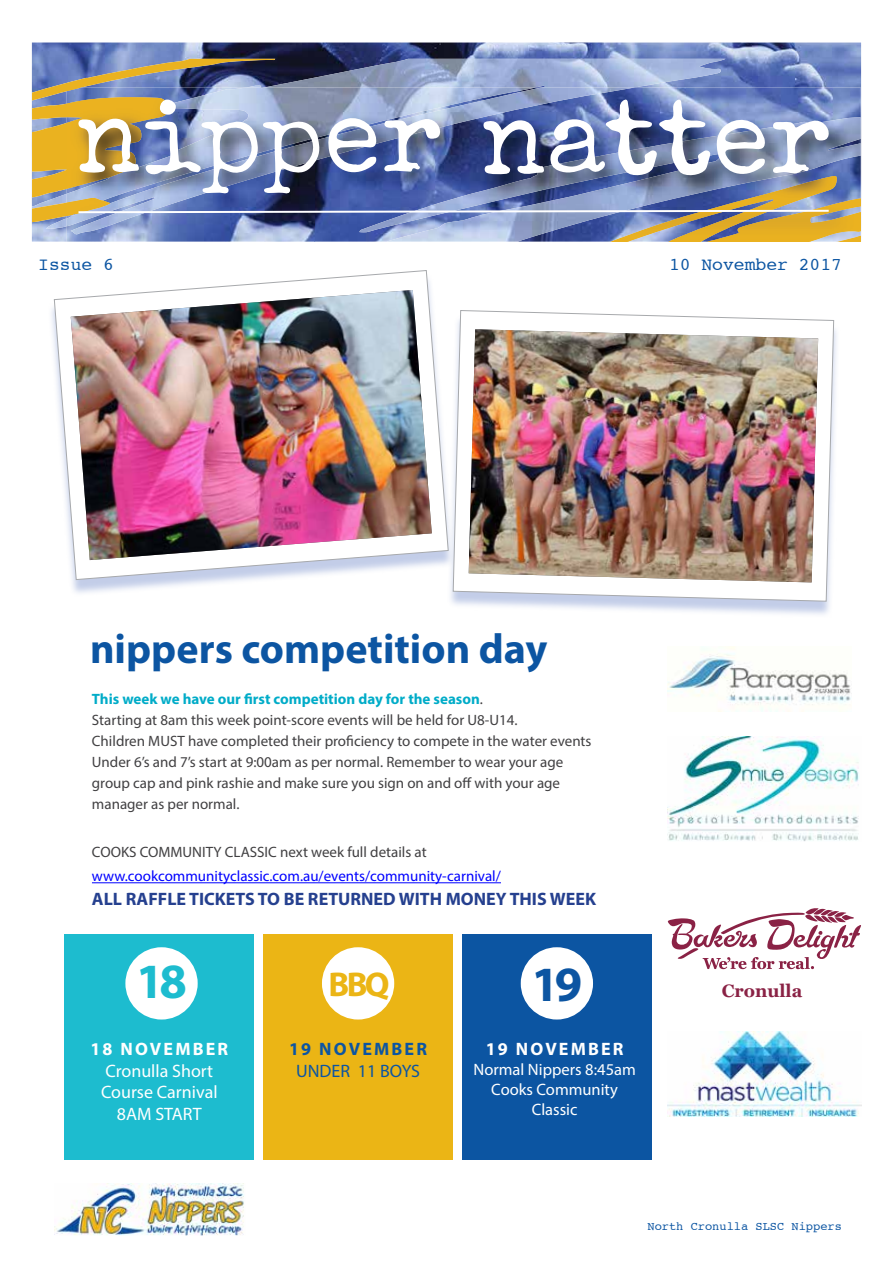
<style>
.page{position:relative;width:893px;height:1263px;background:#fff}
.page>*{position:absolute;margin:0;border:0;box-sizing:border-box;transform-origin:0 0}
.t1{font:700 49.5px "Myriad Pro";color:#1dbccf}
.t2{font:700 49.5px "Myriad Pro";color:#0c55a2}
.t3{font:700 42px "Myriad Pro";color:#0c55a2}
.t4{font:700 34.5px "Myriad Pro";color:#ebb515}
.t5{font:700 18px "Myriad Pro";color:#25408f}
.t6{font:18px/21.6px "Myriad Pro";color:#fff;text-align:center}
.t7{font:18px "Courier";color:#0c55a2}
.t8{font:700 18px "Myriad Pro";letter-spacing:.12em;color:#fff}
.t9{font:18px "Myriad Pro";color:#0c55a2}
.t10{font:700 18px "Myriad Pro";letter-spacing:.12em;color:#0c55a2}
.t11{font:700 17.85px "Georgia";color:#8a2245}
.t12{font:16.5px/19.8px "Myriad Pro";color:#fff;text-align:center}
.t13{font:15px/21px "Myriad Pro";color:#414042}
.t14{font:15px "Myriad Pro";color:#00f}
.t15{font:12px "Courier";color:#0c55a2}
.s1{font-weight:700;color:#00acc8}
</style>
<div class="page">
<img style="left:32px;top:43px;width:829px;height:16px">
<img style="left:861px;top:117px;width:1px;height:39px">
<img style="left:32px;top:59px;width:829px;height:183px">
<img style="left:54px;top:1183px;width:190px;height:53px">
<div style="left:462px;top:934px;width:190px;height:226px;background:#0c55a2"></div>
<hr style="left:92px;top:882px;width:409px;height:1px;background:#00f">
<div style="left:48px;top:274px;width:407px;height:322px;background:#afbde1;opacity:.75"></div>
<svg style="left:54px;top:270px;width:395px;height:310px"></svg>
<img style="left:71px;top:290px;width:361px;height:270px">
<div style="left:65px;top:934px;width:189px;height:226px;background:#1dbccf"></div>
<div style="left:125px;top:947px;width:73px;height:72px;background:#fff;border-radius:50%"></div>
<div style="left:521px;top:947px;width:72px;height:72px;background:#fff;border-radius:50%"></div>
<div style="left:263px;top:934px;width:190px;height:226px;background:#ebb515"></div>
<div style="left:322px;top:947px;width:72px;height:72px;background:#fff;border-radius:50%"></div>
<img style="left:668px;top:646px;width:183px;height:65px">
<img style="left:668px;top:737px;width:191px;height:104px">
<img style="left:668px;top:1031px;width:193px;height:86px">
<svg style="left:668px;top:908px;width:193px;height:61px"></svg>
<div style="left:446px;top:314px;width:394px;height:304px;background:#afbde1;opacity:.75"></div>
<svg style="left:453px;top:310px;width:381px;height:292px"></svg>
<img style="left:469px;top:329px;width:349px;height:253px">
<p class="t7" style="left:38px;top:250px;width:77px">Issue 6</p>
<p class="t7" style="left:669px;top:250px;width:174px">10 November 2017</p>
<h2 class="t3" style="left:90px;top:621px;width:459px">nippers competition day</h2>
<p class="t13" style="left:92px;top:688px;width:501px"><span class="s1">This week we have our first competition day for the season</span>.<br>Starting at 8am this week point-score events will be held for U8-U14.<br>Children MUST have completed their proficiency to compete in the water events Under 6’s and 7’s start at 9:00am as per normal. Remember to wear your age group cap and pink rashie and make sure you sign on and off with your age manager as per normal.</p>
<p class="t13" style="left:92px;top:841px;width:336px">COOKS COMMUNITY CLASSIC next week full details at</p>
<p class="t14" style="left:92px;top:867px;width:411px">www.cookcommunityclassic.com.au/events/community-carnival/</p>
<p class="t5" style="left:92px;top:887px;width:506px">ALL RAFFLE TICKETS TO BE RETURNED WITH MONEY THIS WEEK</p>
<h1 class="t1" style="left:136px;top:949px;width:52px">18</h1>
<p class="t8" style="left:90px;top:1037px;width:139px">18 NOVEMBER</p>
<p class="t6" style="left:101px;top:1059px;width:118px">Cronulla Short<br>Course Carnival<br>8AM START</p>
<h3 class="t4" style="left:329px;top:962px;width:62px">BBQ</h3>
<p class="t10" style="left:289px;top:1037px;width:139px">19 NOVEMBER</p>
<p class="t9" style="left:296px;top:1059px;width:125px">UNDER 11 BOYS</p>
<h1 class="t2" style="left:531px;top:952px;width:52px">19</h1>
<p class="t8" style="left:486px;top:1037px;width:139px">19 NOVEMBER</p>
<p class="t12" style="left:473px;top:1059px;width:164px">Normal Nippers 8:45am<br>Cooks Community<br>Classic</p>
<p class="t11" style="left:722px;top:979px;width:82px">Cronulla</p>
<p class="t15" style="left:647px;top:1216px;width:196px">North Cronulla SLSC Nippers</p>
</div>
